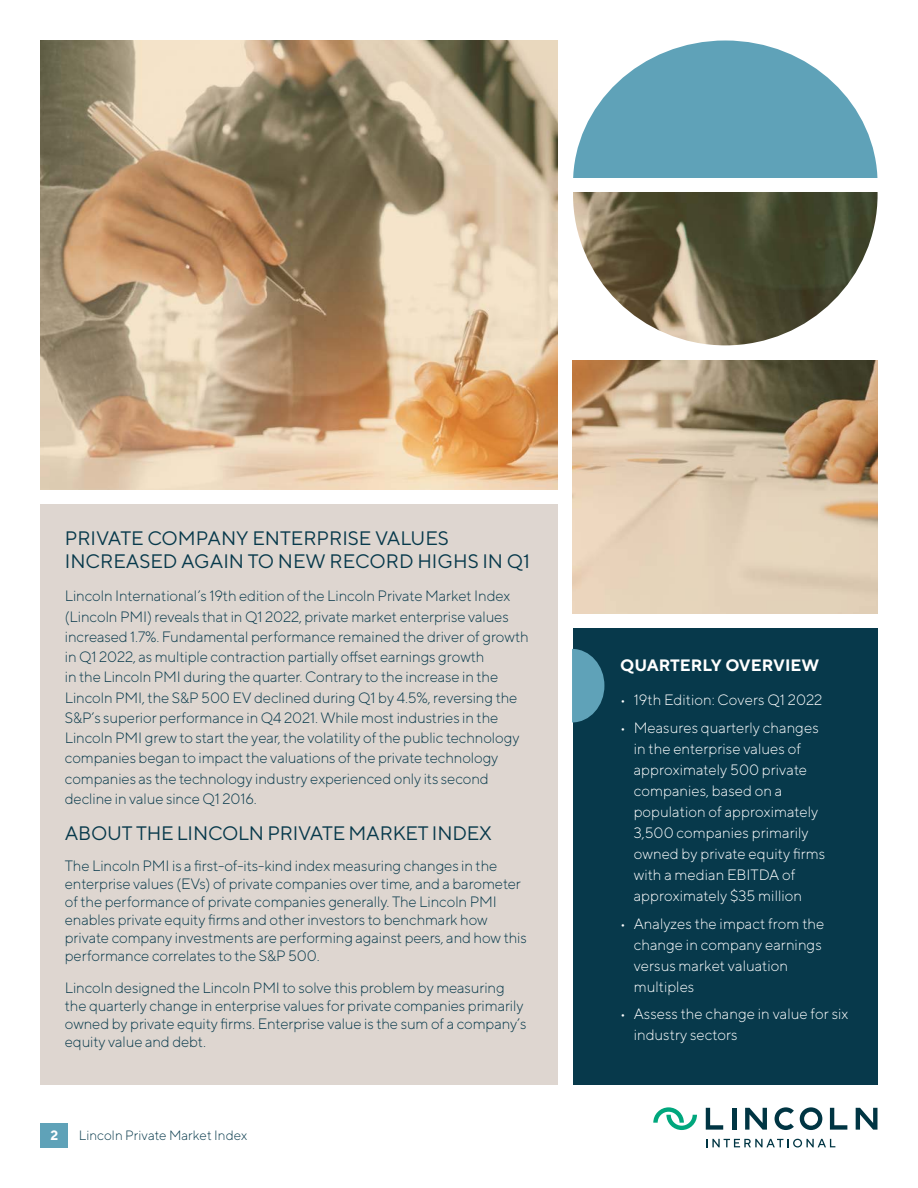
<style>
.page{position:relative;width:918px;height:1188px;background:#fff}
.page>*{position:absolute;margin:0;border:0;box-sizing:border-box;transform-origin:0 0}
.Header_TT_Norms_13pt{font:19.5px/22.5px "TT Norms";color:#07394b}
.t1{font:700 16.5px "TT Norms";color:#fff}
.Body_TT_Norms_Light{font:300 15px/20.2px "TT Norms";letter-spacing:-.01em;color:#07394b}
.t2{font:300 15px/21px "TT Norms";color:#fff}
.t3{font:300 13.5px "TT Norms";color:#07394b}
.t4{font:700 13.5px "TT Norms";color:#fff}
</style>
<div class="page">
<hr style="left:732px;top:1108px;width:4px;height:22px;background:#003543">
<svg style="left:745px;top:1108px;width:22px;height:22px"></svg>
<svg style="left:706px;top:1108px;width:17px;height:22px"></svg>
<svg style="left:856px;top:1108px;width:21px;height:22px"></svg>
<svg style="left:830px;top:1108px;width:17px;height:22px"></svg>
<svg style="left:775px;top:1107px;width:19px;height:23px"></svg>
<svg style="left:800px;top:1107px;width:22px;height:23px"></svg>
<svg style="left:653px;top:1107px;width:44px;height:23px"></svg>
<svg style="left:706px;top:1139px;width:129px;height:9px"></svg>
<div style="left:40px;top:1123px;width:28px;height:25px;background:#5fa2b8"></div>
<div style="left:573px;top:628px;width:305px;height:457px;background:#07394b"></div>
<div style="left:40px;top:504px;width:519px;height:581px;background:#ded6d0"></div>
<img style="left:40px;top:40px;width:518px;height:449px">
<img style="left:573px;top:192px;width:305px;height:153px">
<svg style="left:572px;top:649px;width:32px;height:73px"></svg>
<img style="left:572px;top:360px;width:306px;height:254px">
<svg style="left:573px;top:40px;width:305px;height:138px"></svg>
<p class="Header_TT_Norms_13pt" style="left:65px;top:526px;width:467px">PRIVATE COMPANY ENTERPRISE VALUES<br>INCREASED AGAIN TO NEW RECORD HIGHS IN Q1</p>
<p class="Body_TT_Norms_Light" style="left:65px;top:586px;width:465px">Lincoln International’s 19th edition of the Lincoln Private Market Index (Lincoln PMI) reveals that in Q1 2022, private market enterprise values increased 1.7%. Fundamental performance remained the driver of growth in Q1 2022, as multiple contraction partially offset earnings growth<br>in the Lincoln PMI during the quarter. Contrary to the increase in the Lincoln PMI, the S&amp;P 500 EV declined during Q1 by 4.5%, reversing the S&amp;P’s superior performance in Q4 2021. While most industries in the Lincoln PMI grew to start the year, the volatility of the public technology companies began to impact the valuations of the private technology companies as the technology industry experienced only its second decline in value since Q1 2016.</p>
<p class="Header_TT_Norms_13pt" style="left:65px;top:821px;width:428px">ABOUT THE LINCOLN PRIVATE MARKET INDEX</p>
<p class="Body_TT_Norms_Light" style="left:65px;top:857px;width:464px;line-height:18px">The Lincoln PMI is a first-of-its-kind index measuring changes in the enterprise values (EVs) of private companies over time, and a barometer of the performance of private companies generally. The Lincoln PMI enables private equity firms and other investors to benchmark how private company investments are performing against peers, and how this performance correlates to the S&amp;P 500.</p>
<p class="Body_TT_Norms_Light" style="left:65px;top:978px;width:463px;line-height:18px">Lincoln designed the Lincoln PMI to solve this problem by measuring the quarterly change in enterprise values for private companies primarily owned by private equity firms. Enterprise value is the sum of a company’s equity value and debt.</p>
<p class="t4" style="left:50px;top:1127px;width:9px">2</p>
<p class="t3" style="left:79px;top:1127px;width:170px">Lincoln Private Market Index</p>
<p class="t1" style="left:620px;top:654px;width:201px">QUARTERLY OVERVIEW</p>
<p class="t2" style="left:620px;top:689px;width:204px">• 19th Edition: Covers Q1 2022</p>
<p class="t2" style="left:634px;top:717px;width:193px;text-indent:-14px">• Measures quarterly changes in the enterprise values of approximately 500 private companies, based on a population of approximately<br>3,500 companies primarily owned by private equity firms with a median EBITDA of approximately $35 million</p>
<p class="t2" style="left:634px;top:913px;width:192px;text-indent:-14px">• Analyzes the impact from the change in company earnings versus market valuation multiples</p>
<p class="t2" style="left:634px;top:1003px;width:216px;text-indent:-14px">• Assess the change in value for six industry sectors</p>
</div>
